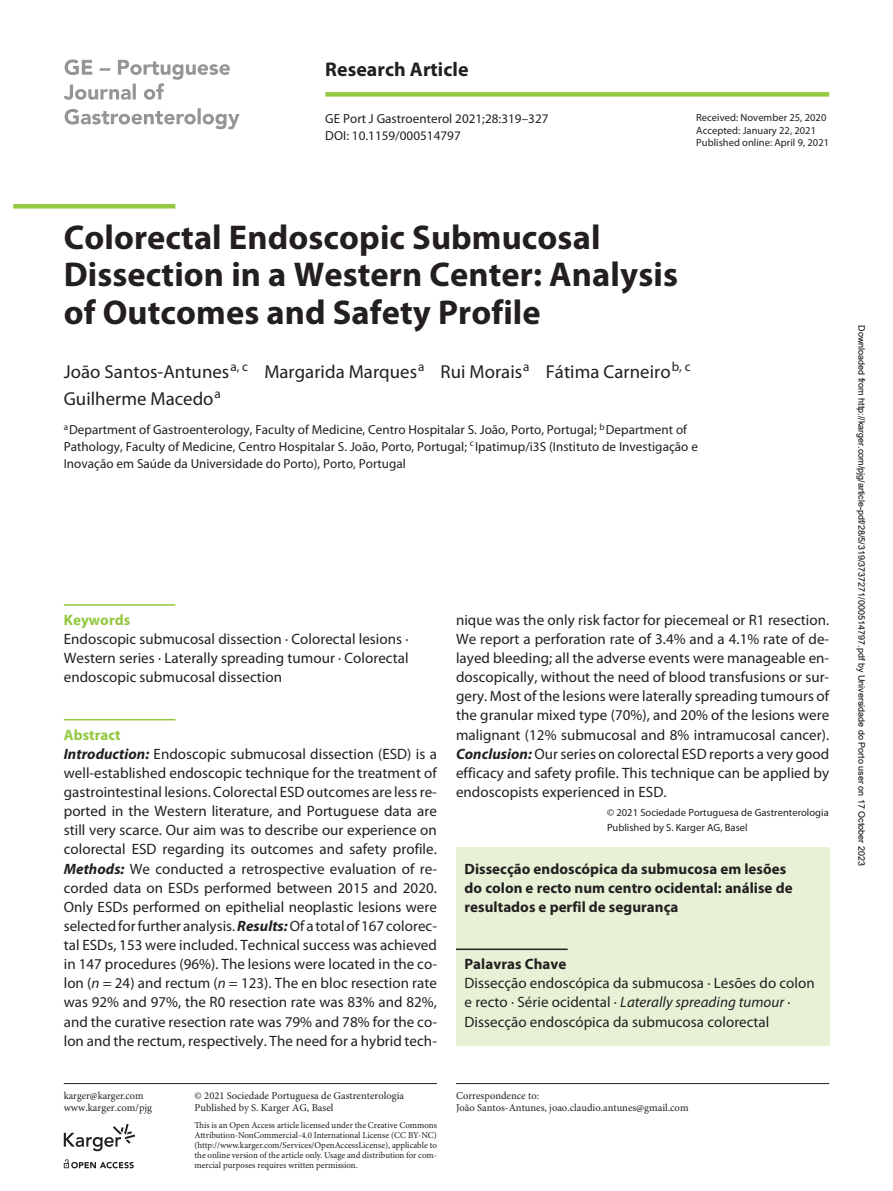
<style>
.page{position:relative;width:893px;height:1191px;background:#fff}
.page>*{position:absolute;margin:0;border:0;box-sizing:border-box;transform-origin:0 0}
.t1{font:700 34.5px/37.5px "Myriad Pro";letter-spacing:.005em;color:#231f20}
.t2{font:700 19.8px "Myriad Pro";letter-spacing:.005em;color:#231f20}
.t3{font:18.75px/27px "Myriad Pro";letter-spacing:.005em;color:#231f20}
.t4{font:15px/19px "Myriad Pro";letter-spacing:.005em;color:#231f20;text-align:justify}
.t5{font:700 15px/19.2px "Myriad Pro";letter-spacing:.005em;color:#231f20}
.t6{font:700 15px "Myriad Pro";letter-spacing:.005em;color:#93c840}
.t7{font:13.2px/17px "Myriad Pro";letter-spacing:.005em;color:#231f20}
.t8{font:10.5px/12px "Minion Pro";color:#231f20}
.t9{font:10.5px/12.8px "Myriad Pro";letter-spacing:.005em;color:#231f20}
.t10{font:9px/10.2px "Minion Pro";color:#231f20;text-align:justify}
.t11{font:9px "Arial";color:#000}
.s1{font-weight:700;color:#93c840}
.s2{font-weight:700;font-style:italic}
.s3{font-style:italic}
</style>
<div class="page">
<hr style="left:64px;top:1083px;width:373px;height:1px;background:#231f20">
<div style="left:325px;top:92px;width:504px;height:5px;background:#93c840"></div>
<hr style="left:456px;top:1083px;width:373px;height:1px;background:#231f20">
<div style="left:456px;top:847px;width:373px;height:198px;background:#e6f1d5"></div>
<hr style="left:13px;top:204px;width:162px;height:4px;background:#93c840">
<svg style="left:65px;top:108px;width:175px;height:21px"></svg>
<svg style="left:64px;top:59px;width:166px;height:41px"></svg>
<hr style="left:64px;top:604px;width:111px;height:1px;background:#93c840">
<hr style="left:64px;top:719px;width:111px;height:1px;background:#93c840">
<hr style="left:456px;top:948px;width:112px;height:2px;background:#231f20">
<svg style="left:64px;top:1159px;width:70px;height:9px"></svg>
<svg style="left:64px;top:1123px;width:71px;height:28px"></svg>
<h2 class="t2" style="left:325px;top:58px;width:145px">Research Article</h2>
<p class="t7" style="left:325px;top:110px;width:225px">GE Port J Gastroenterol 2021;28:319–327</p>
<p class="t7" style="left:325px;top:127px;width:137px">DOI: 10.1159/000514797</p>
<p class="t9" style="left:696px;top:111px;width:134px">Received: November 25, 2020<br>Accepted: January 22, 2021<br>Published online: April 9, 2021</p>
<h1 class="t1" style="left:64px;top:219px;width:616px">Colorectal Endoscopic Submucosal<br>Dissection in a Western Center: Analysis of Outcomes and Safety Profile</h1>
<p class="t3" style="left:64px;top:358px;width:628px">João Santos-Antunes<sup>a,</sup> <sup>c</sup> Margarida Marques<sup>a</sup> Rui Morais<sup>a</sup> Fátima Carneiro<sup>b,</sup> <sup>c<br></sup>Guilherme Macedo<sup>a</sup></p>
<p class="t7" style="left:64px;top:421px;width:636px"><sup>a</sup>Department of Gastroenterology, Faculty of Medicine, Centro Hospitalar S. João, Porto, Portugal; <sup>b</sup>Department of<br>Pathology, Faculty of Medicine, Centro Hospitalar S. João, Porto, Portugal; <sup>c</sup>Ipatimup/i3S (Instituto de Investigação e<br>Inovação em Saúde da Universidade do Porto), Porto, Portugal</p>
<p class="t6" style="left:64px;top:611px;width:68px">Keywords</p>
<p class="t4" style="left:64px;top:629px;width:346px">Endoscopic submucosal dissection · Colorectal lesions · Western series · Laterally spreading tumour · Colorectal endoscopic submucosal dissection</p>
<p class="t4" style="left:64px;top:725px;width:375px;text-align:left"><span class="s1">Abstract<br></span><span class="s2">Introduction:</span> Endoscopic submucosal dissection (ESD) is a well-established endoscopic technique for the treatment of gastrointestinal lesions. Colorectal ESD outcomes are less re&shy;ported in the Western literature, and Portuguese data are still very scarce. Our aim was to describe our experience on colorectal ESD regarding its outcomes and safety profile.<br><span class="s2">Methods:</span> We conducted a retrospective evaluation of re&shy;corded data on ESDs performed between 2015 and 2020.<br>Only ESDs performed on epithelial neoplastic lesions were selected for further analysis. <span class="s2">Results:</span> Of a total of 167 colorec&shy;tal ESDs, 153 were included. Technical success was achieved in 147 procedures (96%). The lesions were located in the co&shy;lon (<span class="s3">n</span> = 24) and rectum (<span class="s3">n</span> = 123). The en bloc resection rate was 92% and 97%, the R0 resection rate was 83% and 82%, and the curative resection rate was 79% and 78% for the co&shy;lon and the rectum, respectively. The need for a hybrid tech-</p>
<p class="t8" style="left:64px;top:1089px;width:90px;line-height:12.8px">karger@karger.com www.karger.com/pjg</p>
<p class="t8" style="left:195px;top:1089px;width:211px">© 2021 Sociedade Portuguesa de Gastrenterologia<br>Published by S. Karger AG, Basel</p>
<p class="t10" style="left:195px;top:1120px;width:244px">This is an Open Access article licensed under the Creative Commons Attribution-NonCommercial-4.0 International License (CC BY-NC) (http://www.karger.com/Services/OpenAccessLicense), applicable to the online version of the article only. Usage and distribution for com&shy;mercial purposes requires written permission.</p>
<p class="t4" style="left:456px;top:610px;width:375px">nique was the only risk factor for piecemeal or R1 resection.<br>We report a perforation rate of 3.4% and a 4.1% rate of de&shy;layed bleeding; all the adverse events were manageable en&shy;doscopically, without the need of blood transfusions or sur&shy;gery. Most of the lesions were laterally spreading tumours of the granular mixed type (70%), and 20% of the lesions were malignant (12% submucosal and 8% intramucosal cancer).<br><span class="s2">Conclusion:</span> Our series on colorectal ESD reports a very good efficacy and safety profile. This technique can be applied by endoscopists experienced in ESD.</p>
<p class="t9" style="left:607px;top:805px;width:223px;line-height:14.7px">© 2021 Sociedade Portuguesa de Gastrenterologia<br>Published by S. Karger AG, Basel</p>
<p class="t5" style="left:465px;top:859px;width:330px">Dissecção endoscópica da submucosa em lesões do colon e recto num centro ocidental: análise de resultados e perfil de segurança</p>
<p class="t5" style="left:465px;top:954px;width:103px">Palavras Chave</p>
<p class="t4" style="left:465px;top:974px;width:352px;text-align:left">Dissecção endoscópica da submucosa · Lesões do colon e recto · Série ocidental · <span class="s3">Laterally spreading tumour</span> ·<br>Dissecção endoscópica da submucosa colorectal</p>
<p class="t8" style="left:456px;top:1089px;width:234px">Correspondence to:<br>João Santos-Antunes, joao.claudio.antunes@gmail.com</p>
<p class="t11" style="left:865px;top:325px;width:541px;rotate:90deg">Downloaded from http://karger.com/pjg/article-pdf/28/5/319/3737271/000514797.pdf by Universidade do Porto user on 17 October 2023</p>
</div>
